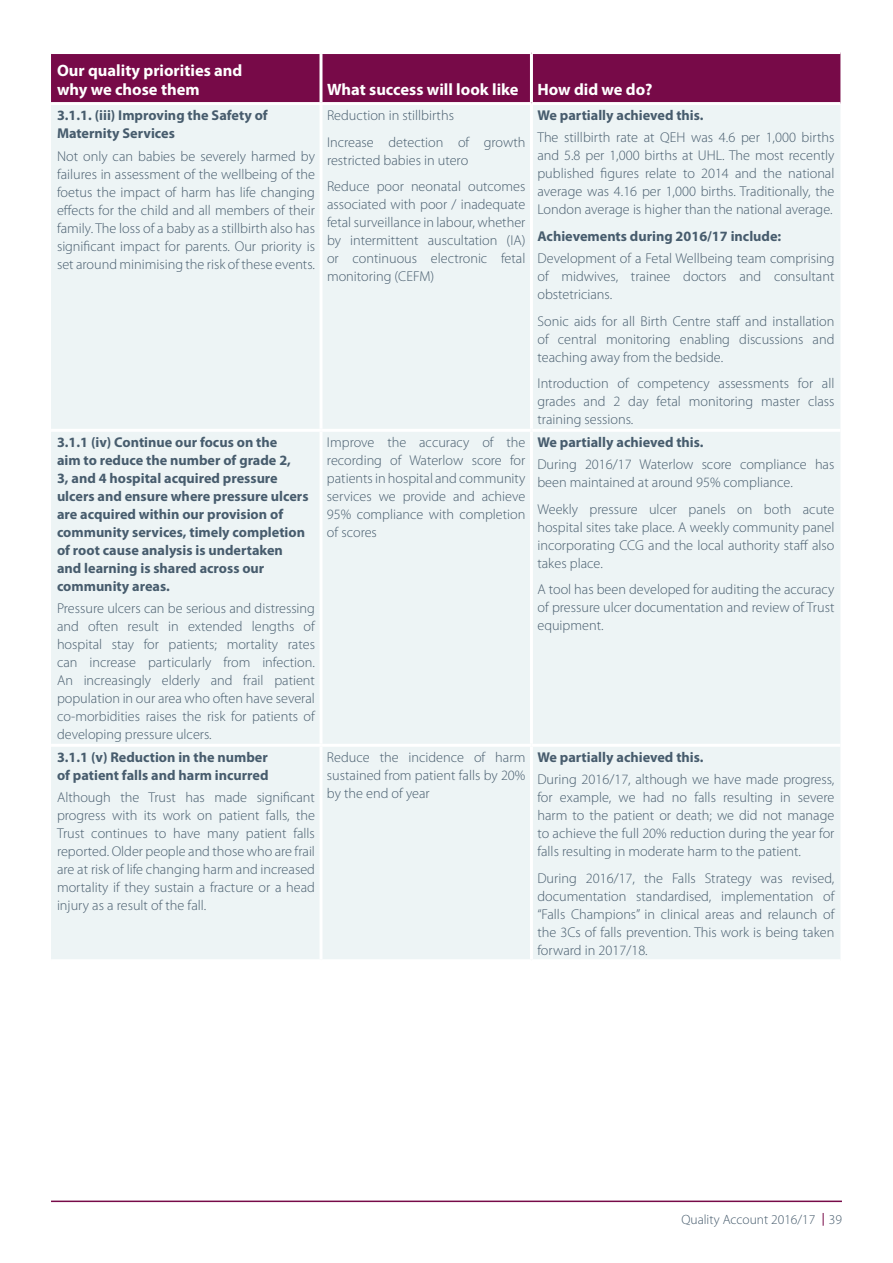
<style>
.page{position:relative;width:893px;height:1263px;background:#fff}
.page>*{position:absolute;margin:0;border:0;box-sizing:border-box;transform-origin:0 0}
.t1{font:700 16.5px/19.5px "Myriad Pro";color:#fff}
.t2{font:300 14.25px/18px "Myriad Pro";color:#475c6d;text-align:justify}
.t3{font:700 14.25px/18px "Myriad Pro";color:#475c6d}
.t4{font:300 13.5px "Myriad Pro";color:#475c6d}
</style>
<div class="page">
<hr style="left:51px;top:1200px;width:791px;height:2px;background:#770a48">
<svg style="left:823px;top:1213px;width:1px;height:13px"></svg>
<div style="left:51px;top:54px;width:789px;height:48px;background:#770a48"></div>
<div style="left:51px;top:105px;width:789px;height:854px;background:#edf4f5"></div>
<hr style="left:319px;top:54px;width:3px;height:48px;background:#fff">
<hr style="left:530px;top:54px;width:3px;height:48px;background:#fff">
<hr style="left:319px;top:105px;width:3px;height:324px;background:#fff">
<hr style="left:530px;top:105px;width:3px;height:324px;background:#fff">
<hr style="left:51px;top:429px;width:270px;height:3px;background:#fff">
<hr style="left:321px;top:429px;width:210px;height:3px;background:#fff">
<hr style="left:319px;top:432px;width:3px;height:312px;background:#fff">
<hr style="left:531px;top:429px;width:309px;height:3px;background:#fff">
<hr style="left:530px;top:432px;width:3px;height:312px;background:#fff">
<hr style="left:51px;top:744px;width:270px;height:3px;background:#fff">
<hr style="left:321px;top:744px;width:210px;height:3px;background:#fff">
<hr style="left:319px;top:747px;width:3px;height:212px;background:#fff">
<hr style="left:531px;top:744px;width:309px;height:3px;background:#fff">
<hr style="left:530px;top:747px;width:3px;height:212px;background:#fff">
<p class="t1" style="left:57px;top:60px;width:187px">Our quality priorities and why we chose them</p>
<p class="t3" style="left:57px;top:107px;width:212px">3.1.1. (iii) Improving the Safety of<br>Maternity Services</p>
<p class="t2" style="left:57px;top:147px;width:259px">Not only can babies be severely harmed by failures in assessment of the wellbeing of the foetus the impact of harm has life changing effects for the child and all members of their family. The loss of a baby as a stillbirth also has significant impact for parents. Our priority is set around minimising the risk of these events.</p>
<p class="t3" style="left:57px;top:433px;width:253px">3.1.1 (iv) Continue our focus on the<br>aim to reduce the number of grade 2,<br>3, and 4 hospital acquired pressure ulcers and ensure where pressure ulcers are acquired within our provision of community services, timely completion of root cause analysis is undertaken and learning is shared across our community areas.</p>
<p class="t2" style="left:57px;top:600px;width:259px">Pressure ulcers can be serious and distressing and often result in extended lengths of hospital stay for patients; mortality rates can increase particularly from infection.<br>An increasingly elderly and frail patient population in our area who often have several co-morbidities raises the risk for patients of developing pressure ulcers.</p>
<p class="t3" style="left:57px;top:748px;width:213px">3.1.1 (v) Reduction in the number of patient falls and harm incurred</p>
<p class="t2" style="left:57px;top:789px;width:260px">Although the Trust has made significant progress with its work on patient falls, the Trust continues to have many patient falls reported. Older people and those who are frail are at risk of life changing harm and increased mortality if they sustain a fracture or a head injury as a result of the fall.</p>
<p class="t1" style="left:327px;top:80px;width:327px">What success will look like How did we do?</p>
<p class="t2" style="left:327px;top:102px;width:200px;line-height:26.5px">Reduction in stillbirths<br>Increase detection of growth</p>
<p class="t2" style="left:327px;top:147px;width:200px;line-height:26.5px">restricted babies in utero<br>Reduce poor neonatal outcomes</p>
<p class="t2" style="left:327px;top:196px;width:200px">associated with poor / inadequate fetal surveillance in labour, whether by intermittent auscultation (IA) or continuous electronic fetal monitoring (CEFM)</p>
<p class="t3" style="left:537px;top:107px;width:168px">We partially achieved this.</p>
<p class="t2" style="left:537px;top:129px;width:298px">The stillbirth rate at QEH was 4.6 per 1,000 births and 5.8 per 1,000 births at UHL. The most recently published figures relate to 2014 and the national average was 4.16 per 1,000 births. Traditionally, the London average is higher than the national average.</p>
<p class="t3" style="left:537px;top:227px;width:245px">Achievements during 2016/17 include:</p>
<p class="t2" style="left:537px;top:250px;width:298px">Development of a Fetal Wellbeing team comprising of midwives, trainee doctors and consultant obstetricians.</p>
<p class="t2" style="left:537px;top:312px;width:298px">Sonic aids for all Birth Centre staff and installation of central monitoring enabling discussions and teaching away from the bedside.</p>
<p class="t2" style="left:537px;top:375px;width:298px">Introduction of competency assessments for all grades and 2 day fetal monitoring master class training sessions.</p>
<p class="t2" style="left:327px;top:433px;width:200px">Improve the accuracy of the recording of Waterlow score for patients in hospital and community services we provide and achieve 95% compliance with completion of scores</p>
<p class="t3" style="left:537px;top:433px;width:168px">We partially achieved this.</p>
<p class="t2" style="left:537px;top:456px;width:298px">During 2016/17 Waterlow score compliance has been maintained at around 95% compliance.</p>
<p class="t2" style="left:537px;top:500px;width:299px">Weekly pressure ulcer panels on both acute hospital sites take place. A weekly community panel incorporating CCG and the local authority staff also takes place.</p>
<p class="t2" style="left:537px;top:581px;width:298px">A tool has been developed for auditing the accuracy of pressure ulcer documentation and review of Trust equipment.</p>
<p class="t2" style="left:327px;top:748px;width:200px">Reduce the incidence of harm sustained from patient falls by 20% by the end of year</p>
<p class="t3" style="left:537px;top:748px;width:168px">We partially achieved this.</p>
<p class="t2" style="left:537px;top:771px;width:299px">During 2016/17, although we have made progress, for example, we had no falls resulting in severe harm to the patient or death; we did not manage to achieve the full 20% reduction during the year for falls resulting in moderate harm to the patient.</p>
<p class="t2" style="left:537px;top:869px;width:299px">During 2016/17, the Falls Strategy was revised, documentation standardised, implementation of “Falls Champions” in clinical areas and relaunch of the 3Cs of falls prevention. This work is being taken forward in 2017/18.</p>
<p class="t4" style="left:681px;top:1212px;width:162px">Quality Account 2016/17 39</p>
</div>
